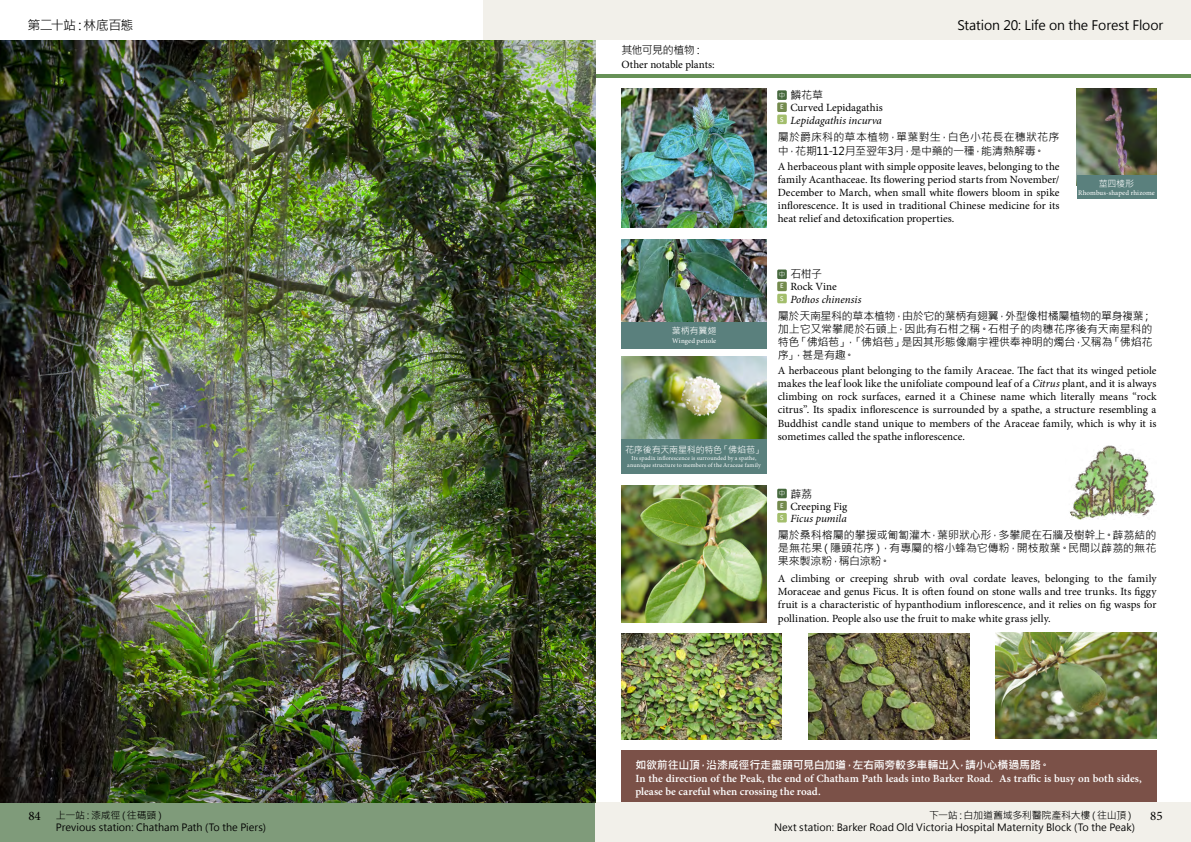
<style>
.page{position:relative;width:1191px;height:842px;background:#fff}
.page>*{position:absolute;margin:0;border:0;box-sizing:border-box;transform-origin:0 0}
.t1{font:13px "Microsoft Jheng Hei";letter-spacing:-.005em;color:#000}
.t2{font:13px "Microsoft Jheng Hei";letter-spacing:-.045em;color:#000}
.t3{font:13px "Minion Pro";color:#000}
.t4{font:11px/13.2px "Minion Pro";color:#000;text-align:justify}
.t5{font:11px/13.2px "Microsoft Jheng Hei";letter-spacing:-.01em;color:#000;text-align:justify}
.t6{font:600 11px/13.2px "Minion Pro";color:#fff}
.t7{font:italic 11px/12.2px "Minion Pro";color:#000}
.t8{font:700 11px "Microsoft Jheng Hei";letter-spacing:-.02em;color:#fff}
.t9{font:11px "Microsoft Jheng Hei";letter-spacing:-.06em;color:#000}
.t10{font:10px/12px "Microsoft Jheng Hei";color:#000}
.t11{font:9px "Microsoft Jheng Hei";letter-spacing:-.015em;color:#fff}
.t12{font:7.5px "Calibri";color:#fff}
.t13{font:7px "Minion Pro";letter-spacing:.015em;color:#fff}
.t14{font:6px/7.2px "Minion Pro";letter-spacing:.02em;color:#fff;text-align:center}
.s1{font-size:7px;color:#fff}
.s2{font-family:"Calibri";font-style:normal;font-size:7.5px;color:#fff}
.s3{font-family:"Microsoft Jheng Hei";font-style:normal;font-size:7px;color:#fff}
.s4{font-family:"Microsoft Jheng Hei";font-style:normal}
.s5{font-style:normal}
.s6{font-style:italic}
</style>
<div class="page">
<div style="left:0;top:802px;width:597px;height:40px;background:#7f9b7a"></div>
<div style="left:483px;top:0;width:708px;height:40px;background:#f2f0ea"></div>
<div style="left:621px;top:750px;width:535px;height:52px;background:#7b5148"></div>
<div style="left:595px;top:802px;width:596px;height:40px;background:#f2f0ea"></div>
<hr style="left:595px;top:74px;width:596px;height:4px;background:#679157">
<img style="left:0;top:40px;width:595px;height:762px">
<img style="left:621px;top:89px;width:146px;height:138px">
<div style="left:777px;top:90px;width:9px;height:10px;background:#45683c"></div>
<div style="left:777px;top:102px;width:9px;height:10px;background:#738a4d"></div>
<div style="left:777px;top:115px;width:9px;height:9px;background:#a3be6c"></div>
<img style="left:1076px;top:89px;width:80px;height:86px">
<div style="left:1076px;top:175px;width:80px;height:24px;background:#5a807d"></div>
<div style="left:777px;top:269px;width:9px;height:10px;background:#45683c"></div>
<div style="left:777px;top:282px;width:9px;height:9px;background:#738a4d"></div>
<div style="left:777px;top:294px;width:9px;height:9px;background:#a3be6c"></div>
<img style="left:621px;top:357px;width:146px;height:82px">
<div style="left:621px;top:439px;width:146px;height:35px;background:#5a807d"></div>
<img style="left:621px;top:239px;width:146px;height:83px">
<div style="left:621px;top:322px;width:146px;height:26px;background:#5a807d"></div>
<img style="left:621px;top:486px;width:146px;height:136px">
<div style="left:777px;top:489px;width:9px;height:9px;background:#45683c"></div>
<div style="left:777px;top:501px;width:9px;height:9px;background:#738a4d"></div>
<div style="left:777px;top:513px;width:9px;height:9px;background:#a3be6c"></div>
<img style="left:808px;top:634px;width:161px;height:105px">
<img style="left:996px;top:633px;width:160px;height:105px">
<img style="left:621px;top:634px;width:161px;height:105px">
<img style="left:1069px;top:445px;width:87px;height:75px">
<p class="t2" style="left:27px;top:17px;width:108px">第二十站：林底百態</p>
<p class="t1" style="left:957px;top:17px;width:208px">Station 20: Life on the Forest Floor</p>
<p class="t9" style="left:621px;top:44px;width:84px">其他可見的植物：</p>
<p class="t4" style="left:621px;top:58px;width:95px">Other notable plants:</p>
<p class="t5" style="left:778px;top:88px;width:46px"><span class="s1">中</span> 鱗花草</p>
<p class="t4" style="left:790px;top:101px;width:94px">Curved Lepidagathis</p>
<p class="t12" style="left:780px;top:102px;width:5px">E</p>
<p class="t7" style="left:780px;top:114px;width:103px"><span class="s2">S</span> Lepidagathis incurva</p>
<p class="t5" style="left:778px;top:131px;width:283px">屬於爵床科的草本植物，單葉對生，白色小花長在穗狀花序中，花期11-12月至翌年3月，是中藥的一種，能清熱解毒。</p>
<p class="t4" style="left:778px;top:159px;width:283px">A herbaceous plant with simple opposite leaves, belonging to the family Acanthaceae. Its flowering period starts from November/ December to March, when small white flowers bloom in spike inflorescence. It is used in traditional Chinese medicine for its heat relief and detoxification properties.</p>
<p class="t11" style="left:1098px;top:178px;width:37px">莖四棱形</p>
<p class="t13" style="left:1078px;top:188px;width:78px">Rhombus-shaped rhizome</p>
<p class="t11" style="left:672px;top:325px;width:46px">葉柄有翼翅</p>
<p class="t13" style="left:672px;top:336px;width:46px">Winged petiole</p>
<p class="t11" style="left:625px;top:444px;width:140px">花序後有天南星科的特色「佛焰苞」</p>
<p class="t14" style="left:627px;top:454px;width:135px">Its spadix inflorescence is surrounded by a spathe, anunique structure to members of the Araceae family</p>
<p class="t7" style="left:778px;top:269px;width:85px"><span class="s3">中</span> <span class="s4">石柑子<br></span><sup>E</sup> <span class="s5">Rock Vine<br></span><span class="s2">S</span> Pothos chinensis</p>
<p class="t5" style="left:778px;top:309px;width:376px">屬於天南星科的草本植物，由於它的葉柄有翅翼，外型像柑橘屬植物的單身複葉；加上它又常攀爬於石頭上，因此有石柑之稱。石柑子的肉穗花序後有天南星科的特色「佛焰苞」，「佛焰苞」是因其形態像廟宇裡供奉神明的燭台，又稱為「佛焰花序」，甚是有趣。</p>
<p class="t4" style="left:778px;top:364px;width:380px">A herbaceous plant belonging to the family Araceae. The fact that its winged petiole makes the leaf look like the unifoliate compound leaf of a <span class="s6">Citrus</span> plant, and it is always climbing on rock surfaces, earned it a Chinese name which literally means “rock citrus”. Its spadix inflorescence is surrounded by a spathe, a structure resembling a Buddhist candle stand unique to members of the Araceae family, which is why it is sometimes called the spathe inflorescence.</p>
<p class="t5" style="left:778px;top:487px;width:35px"><span class="s1">中</span> 薜荔</p>
<p class="t4" style="left:790px;top:499px;width:58px">Creeping Fig</p>
<p class="t12" style="left:780px;top:500px;width:5px">E</p>
<p class="t7" style="left:780px;top:512px;width:68px"><span class="s2">S</span> Ficus pumila</p>
<p class="t5" style="left:778px;top:528px;width:380px">屬於桑科榕屬的攀援或匍匐灌木，葉卵狀心形，多攀爬在石牆及樹幹上。薜茘結的是無花果（隱頭花序），有專屬的榕小蜂為它傳粉，開枝散葉。民間以薜茘的無花果來製涼粉，稱白涼粉。</p>
<p class="t4" style="left:778px;top:572px;width:380px">A climbing or creeping shrub with oval cordate leaves, belonging to the family Moraceae and genus Ficus. It is often found on stone walls and tree trunks. Its figgy fruit is a characteristic of hypanthodium inflorescence, and it relies on fig wasps for pollination. People also use the fruit to make white grass jelly.</p>
<p class="t8" style="left:635px;top:758px;width:416px">如欲前往山頂，沿漆咸徑行走盡頭可見白加道，左右兩旁較多車輛出入，請小心橫過馬路。</p>
<p class="t6" style="left:635px;top:772px;width:508px">In the direction of the Peak, the end of Chatham Path leads into Barker Road. As traffic is busy on both sides, please be careful when crossing the road.</p>
<p class="t10" style="left:56px;top:810px;width:212px">上一站：漆咸徑（往碼頭）<br>Previous station: Chatham Path (To the Piers)</p>
<p class="t10" style="left:774px;top:809px;width:362px;text-align:right">下一站：白加道舊域多利醫院產科大樓（往山頂）<br>Next station: Barker Road Old Victoria Hospital Maternity Block (To the Peak)</p>
<p class="t3" style="left:28px;top:807px;width:14px">84</p>
<p class="t3" style="left:1150px;top:807px;width:14px">85</p>
</div>
